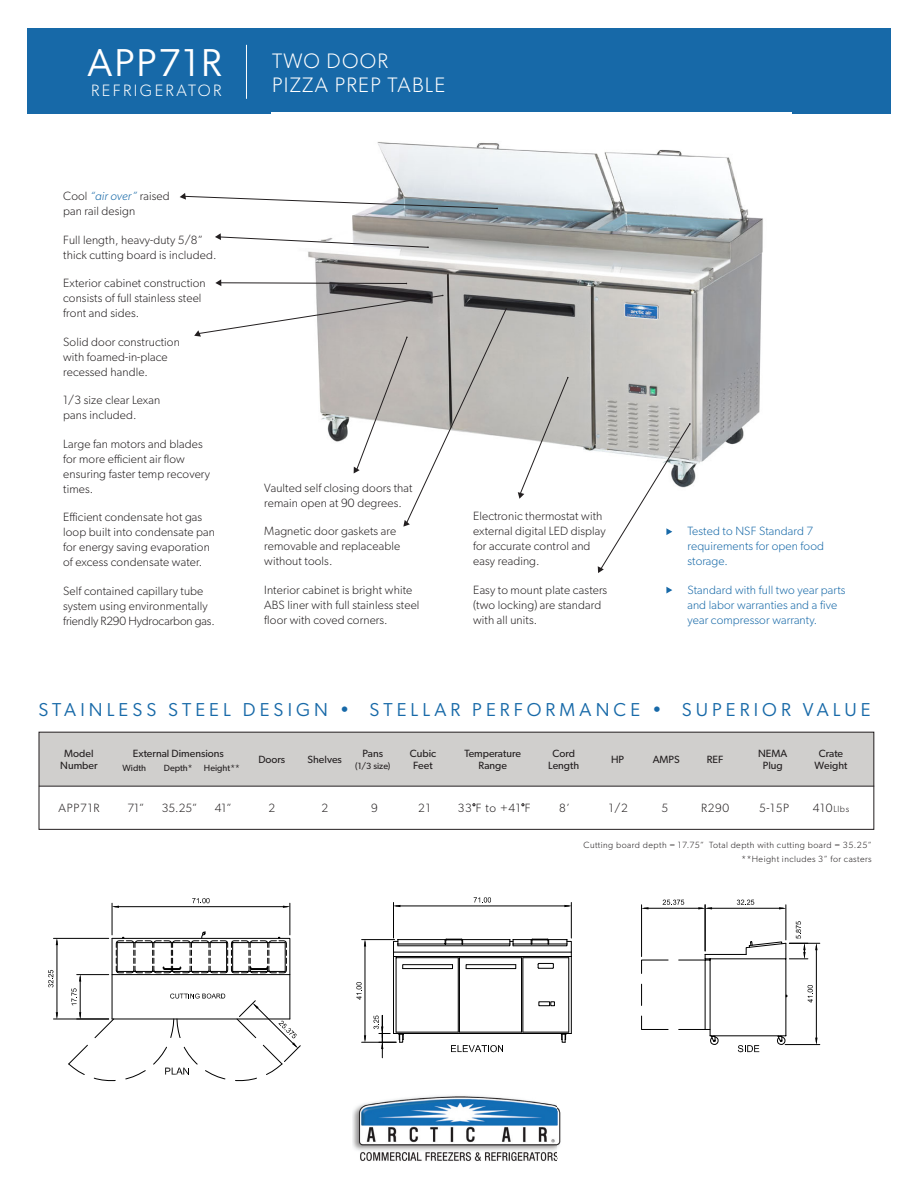
<style>
.page{position:relative;width:918px;height:1188px;background:#fff}
.page>*{position:absolute;margin:0;border:0;box-sizing:border-box;transform-origin:0 0}
.t1{font:39px "Gibson";letter-spacing:.05em;color:#fff}
.t2{font:300 21px "Gibson";letter-spacing:.06em;color:#fff}
.t3{font:18.75px "Gibson";letter-spacing:.22em;color:#1769a8}
.t4{font:300 16.5px "Gibson";letter-spacing:.15em;color:#fff}
.t5{font:300 12px/15px "Gibson";letter-spacing:.01em;color:#231f20}
.t6{font:300 12px/15px "Gibson";letter-spacing:.01em;color:#1769a8}
.t7{font:10.5px "Gibson";color:#231f20}
.t8{font:300 9px "Gibson";letter-spacing:.05em;color:#231f20}
.t9{font:9px "Gibson";color:#231f20}
.s1{font-style:italic;color:#1769a8}
.s2{font-size:12px}
</style>
<div class="page">
<div style="left:27px;top:28px;width:864px;height:86px;background:#1769a8"></div>
<img style="left:353px;top:1096px;width:208px;height:65px">
<img style="left:272px;top:113px;width:520px;height:380px">
<hr style="left:246px;top:45px;width:1px;height:54px;background:#fff">
<div style="left:39px;top:732px;width:835px;height:54px;background:#d0cfcd"></div>
<div style="left:39px;top:732px;width:835px;height:98px;border:1px solid #231f20"></div>
<hr style="left:39px;top:786px;width:835px;height:1px;background:#231f20">
<svg style="left:518px;top:377px;width:51px;height:122px"></svg>
<svg style="left:215px;top:233px;width:214px;height:15px"></svg>
<svg style="left:215px;top:279px;width:192px;height:7px"></svg>
<svg style="left:180px;top:193px;width:318px;height:16px"></svg>
<svg style="left:194px;top:295px;width:313px;height:232px"></svg>
<svg style="left:598px;top:423px;width:93px;height:150px"></svg>
<svg style="left:666px;top:587px;width:6px;height:6px"></svg>
<hr style="left:112px;top:903px;width:1px;height:32px;background:#000">
<hr style="left:290px;top:903px;width:1px;height:32px;background:#000">
<hr style="left:116px;top:906px;width:170px;height:1px;background:#000">
<svg style="left:192px;top:898px;width:18px;height:5px"></svg>
<hr style="left:53px;top:1019px;width:56px;height:1px;background:#000">
<hr style="left:53px;top:938px;width:56px;height:1px;background:#000">
<hr style="left:57px;top:942px;width:1px;height:74px;background:#000">
<svg style="left:48px;top:970px;width:6px;height:17px"></svg>
<svg style="left:56px;top:938px;width:2px;height:7px"></svg>
<svg style="left:56px;top:1012px;width:2px;height:7px"></svg>
<svg style="left:68px;top:931px;width:233px;height:151px"></svg>
<hr style="left:665px;top:958px;width:1px;height:69px;background:#000">
<hr style="left:670px;top:957px;width:1px;height:76px;background:#000">
<hr style="left:746px;top:941px;width:1px;height:92px;background:#000">
<hr style="left:362px;top:939px;width:33px;height:1px;background:#000">
<hr style="left:362px;top:1042px;width:34px;height:1px;background:#000">
<hr style="left:365px;top:943px;width:1px;height:96px;background:#000">
<svg style="left:356px;top:982px;width:6px;height:18px"></svg>
<svg style="left:364px;top:940px;width:2px;height:7px"></svg>
<svg style="left:364px;top:1035px;width:2px;height:7px"></svg>
<svg style="left:374px;top:897px;width:198px;height:155px"></svg>
<hr style="left:382px;top:1015px;width:1px;height:43px;background:#000">
<hr style="left:710px;top:1035px;width:76px;height:1px;background:#000">
<hr style="left:705px;top:960px;width:1px;height:69px;background:#000">
<hr style="left:710px;top:959px;width:1px;height:77px;background:#000">
<hr style="left:785px;top:943px;width:1px;height:93px;background:#000">
<svg style="left:641px;top:984px;width:1px;height:21px"></svg>
<svg style="left:641px;top:1015px;width:30px;height:18px"></svg>
<svg style="left:679px;top:1029px;width:40px;height:16px"></svg>
<svg style="left:776px;top:1035px;width:10px;height:10px"></svg>
<svg style="left:738px;top:1045px;width:21px;height:7px"></svg>
<hr style="left:789px;top:943px;width:31px;height:1px;background:#000">
<hr style="left:785px;top:1044px;width:35px;height:1px;background:#000">
<hr style="left:816px;top:947px;width:1px;height:94px;background:#000">
<svg style="left:808px;top:985px;width:5px;height:18px"></svg>
<svg style="left:815px;top:943px;width:3px;height:7px"></svg>
<svg style="left:815px;top:1038px;width:3px;height:7px"></svg>
<svg style="left:641px;top:899px;width:167px;height:75px"></svg>
<p class="t1" style="left:87px;top:39px;width:135px">APP71R</p>
<p class="t4" style="left:91px;top:80px;width:132px">REFRIGERATOR</p>
<p class="t5" style="left:63px;top:188px;width:108px">Cool <span class="s1">“air over”</span> raised pan rail design</p>
<p class="t5" style="left:63px;top:232px;width:155px">Full length, heavy-duty 5/8” thick cutting board is included.</p>
<p class="t5" style="left:63px;top:275px;width:144px">Exterior cabinet construction consists of full stainless steel front and sides.</p>
<p class="t5" style="left:63px;top:334px;width:118px">Solid door construction with foamed-in-place recessed handle.</p>
<p class="t5" style="left:63px;top:392px;width:99px">1/3 size clear Lexan pans included.</p>
<p class="t5" style="left:63px;top:436px;width:148px">Large fan motors and blades for more efficient air flow ensuring faster temp recovery times.</p>
<p class="t5" style="left:63px;top:509px;width:153px">Efficient condensate hot gas loop built into condensate pan for energy saving evaporation of excess condensate water.</p>
<p class="t5" style="left:63px;top:583px;width:153px">Self contained capillary tube system using environmentally friendly R290 Hydrocarbon gas.</p>
<p class="t2" style="left:272px;top:48px;width:117px">TWO DOOR</p>
<p class="t2" style="left:272px;top:72px;width:175px">PIZZA PREP TABLE</p>
<p class="t5" style="left:264px;top:480px;width:150px">Vaulted self closing doors that remain open at 90 degrees.</p>
<p class="t5" style="left:264px;top:523px;width:137px">Magnetic door gaskets are removable and replaceable without tools.</p>
<p class="t5" style="left:264px;top:582px;width:157px">Interior cabinet is bright white<br>ABS liner with full stainless steel floor with coved corners.</p>
<p class="t5" style="left:473px;top:508px;width:134px">Electronic thermostat with external digital LED display for accurate control and easy reading.</p>
<p class="t5" style="left:473px;top:582px;width:136px">Easy to mount plate casters (two locking) are standard with all units.</p>
<p class="t6" style="left:687px;top:523px;width:138px">Tested to NSF Standard 7 requirements for open food storage.</p>
<p class="t6" style="left:687px;top:582px;width:160px">Standard with full two year parts and labor warranties and a five year compressor warranty.</p>
<p class="t3" style="left:38px;top:698px;width:834px">STAINLESS STEEL DESIGN • STELLAR PERFORMANCE • SUPERIOR VALUE</p>
<p class="t7" style="left:64px;top:747px;width:31px">Model</p>
<p class="t7" style="left:60px;top:759px;width:39px">Number</p>
<p class="t7" style="left:133px;top:747px;width:92px">External Dimensions</p>
<p class="t9" style="left:123px;top:763px;width:25px">Width</p>
<p class="t9" style="left:164px;top:763px;width:30px">Depth*</p>
<p class="t9" style="left:204px;top:763px;width:37px">Height**</p>
<p class="t7" style="left:258px;top:753px;width:28px">Doors</p>
<p class="t7" style="left:308px;top:753px;width:36px">Shelves</p>
<p class="t7" style="left:362px;top:747px;width:22px">Pans</p>
<p class="t9" style="left:355px;top:761px;width:37px">(1/3 size)</p>
<p class="t7" style="left:410px;top:747px;width:28px">Cubic</p>
<p class="t7" style="left:413px;top:759px;width:21px">Feet</p>
<p class="t7" style="left:464px;top:747px;width:58px">Temperature</p>
<p class="t7" style="left:478px;top:759px;width:30px">Range</p>
<p class="t7" style="left:552px;top:747px;width:24px">Cord</p>
<p class="t7" style="left:548px;top:759px;width:32px">Length</p>
<p class="t7" style="left:611px;top:753px;width:15px">HP</p>
<p class="t7" style="left:653px;top:753px;width:28px">AMPS</p>
<p class="t7" style="left:707px;top:753px;width:18px">REF</p>
<p class="t7" style="left:758px;top:747px;width:31px">NEMA</p>
<p class="t7" style="left:763px;top:759px;width:21px">Plug</p>
<p class="t7" style="left:819px;top:747px;width:26px">Crate</p>
<p class="t7" style="left:815px;top:759px;width:34px">Weight</p>
<p class="t5" style="left:59px;top:800px;width:42px">APP71R</p>
<p class="t5" style="left:127px;top:800px;width:18px">71”</p>
<p class="t5" style="left:162px;top:800px;width:37px">35.25”</p>
<p class="t5" style="left:215px;top:800px;width:18px">41”</p>
<p class="t5" style="left:268px;top:800px;width:8px">2</p>
<p class="t5" style="left:321px;top:800px;width:8px">2</p>
<p class="t5" style="left:371px;top:800px;width:8px">9</p>
<p class="t5" style="left:418px;top:800px;width:14px">21</p>
<p class="t5" style="left:458px;top:800px;width:74px">33 F to +41 F</p>
<p class="t5" style="left:559px;top:800px;width:12px">8’</p>
<p class="t5" style="left:609px;top:800px;width:21px">1/2</p>
<p class="t5" style="left:662px;top:800px;width:8px">5</p>
<p class="t5" style="left:701px;top:800px;width:30px">R290</p>
<p class="t5" style="left:759px;top:800px;width:32px">5-15P</p>
<p class="t8" style="left:813px;top:804px;width:38px"><span class="s2">410</span>Llbs</p>
<p class="t8" style="left:583px;top:840px;width:290px">Cutting board depth = 17.75” Total depth with cutting board = 35.25”</p>
<p class="t8" style="left:741px;top:853px;width:132px">**Height includes 3” for casters</p>
</div>
